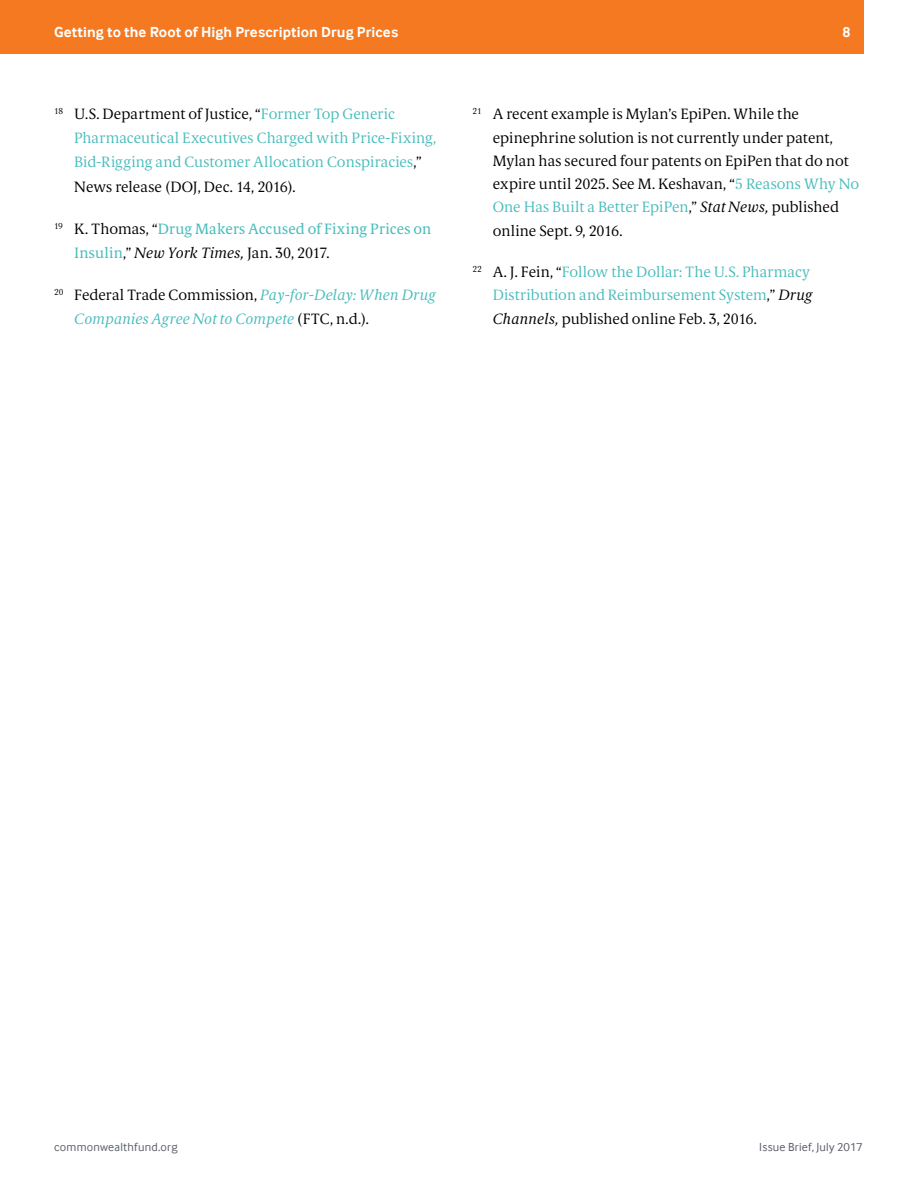
<style>
.page{position:relative;width:918px;height:1188px;background:#fff}
.page>*{position:absolute;margin:0;border:0;box-sizing:border-box;transform-origin:0 0}
.EndNotes{font:300 15px/24.2px "Berlingske Serif Text";letter-spacing:.005em;color:#4abcbc}
.EndNotes-2{font:300 15px/23.2px "Berlingske Serif Text";color:#000}
.EndNotes-3{font:italic 300 15px/24.2px "Berlingske Serif Text";letter-spacing:.005em;color:#4abcbc}
.EndNotes-4{font:15px/24.2px "Berlingske Serif Text";letter-spacing:.01em;color:#4abcbc}
.t1{font:700 15px "Inter Face Da Ma";letter-spacing:.01em;color:#fff}
.t2{font:12px "Inter Face";letter-spacing:.02em;color:#5a5e68}
.s1{color:#000}
.s2{font-weight:300;color:#000}
.s3{font-weight:300;font-style:italic;color:#000}
.s4{font-style:normal;color:#000}
.s5{color:#4abcbc}
.s6{font-style:italic}
.s7{font-style:italic;color:#000}
</style>
<div class="page">
<div style="left:0;top:0;width:864px;height:54px;background:#f47920"></div>
<p class="t1" style="left:54px;top:24px;width:346px">Getting to the Root of High Prescription Drug Prices</p>
<p class="t1" style="left:842px;top:24px;width:10px">8</p>
<p class="EndNotes" style="left:74px;top:102px;width:363px;text-indent:-20px"><sup>18</sup> <span class="s1">U.S. Department of Justice, “</span>Former Top Generic Pharmaceutical Executives Charged with Price-Fixing, Bid-Rigging and Customer Allocation Conspiracies<span class="s1">,” News release (DOJ, Dec. 14, 2016).</span></p>
<p class="EndNotes-4" style="left:74px;top:216px;width:359px;text-indent:-20px"><sup>19</sup> <span class="s2">K. Thomas, “</span>Drug Makers Accused of Fixing Prices on<br>Insulin<span class="s2">,”</span> <span class="s3">New York Times,</span> <span class="s2">Jan. 30, 2017.</span></p>
<p class="EndNotes-3" style="left:74px;top:282px;width:363px;text-indent:-20px"><sup>20</sup> <span class="s4">Federal Trade Commission,</span> Pay-for-Delay: When Drug<br>Companies Agree Not to Compete <span class="s4">(FTC, n.d.).</span></p>
<p class="EndNotes-2" style="left:493px;top:102px;width:368px;text-indent:-20px"><sup>21</sup> A recent example is Mylan’s EpiPen. While the epinephrine solution is not currently under patent, Mylan has secured four patents on EpiPen that do not expire until 2025. See M. Keshavan, “<span class="s5">5 Reasons Why No One Has Built a Better EpiPen</span>,” <span class="s6">Stat News,</span> published online Sept. 9, 2016.</p>
<p class="EndNotes" style="left:493px;top:260px;width:321px;line-height:23.2px;text-indent:-20px"><sup>22</sup> <span class="s1">A. J. Fein, “</span>Follow the Dollar: The U.S. Pharmacy<br>Distribution and Reimbursement System<span class="s1">,”</span> <span class="s7">Drug<br>Channels,</span> <span class="s1">published online Feb. 3, 2016.</span></p>
<p class="t2" style="left:54px;top:1140px;width:125px">commonwealthfund.org</p>
<p class="t2" style="left:759px;top:1140px;width:105px">Issue Brief, July 2017</p>
</div>
